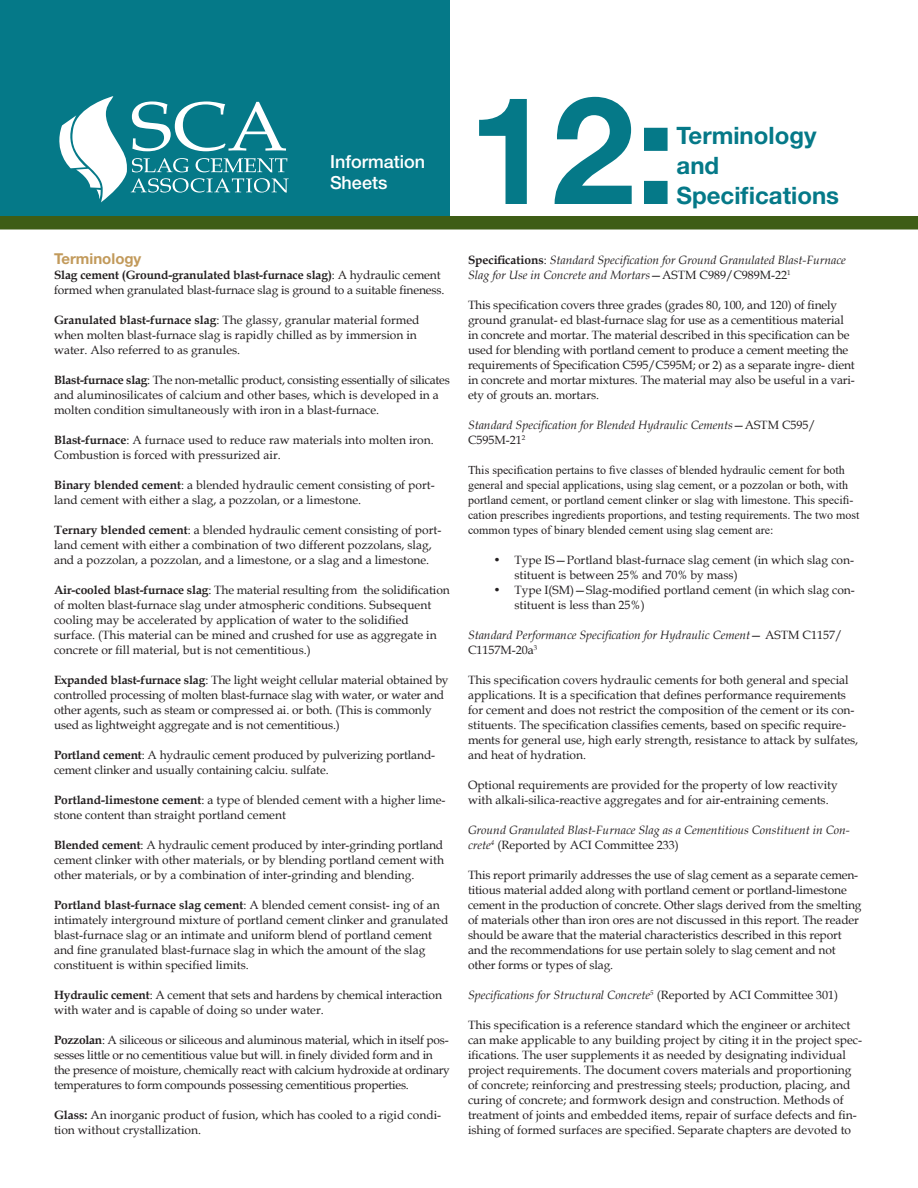
<style>
.page{position:relative;width:918px;height:1188px;background:#fff}
.page>*{position:absolute;margin:0;border:0;box-sizing:border-box;transform-origin:0 0}
.Heading_1_drop_cap{font:700 150px "Helvetica Neue LT Std";color:#057988}
.Heading_1_drop_cap-2{font:700 24px/30px "Helvetica Neue LT Std";color:#057988}
.t1{font:500 18px/21.6px "Helvetica Neue LT Std";color:#fff}
.Heading_2{font:700 15px "Helvetica Neue LT Std";color:#c29a5b}
.Body_Text_bold{font:12px/15px "Book Antiqua";color:#231f20}
.Body_Text{font:12px/15px "Book Antiqua";color:#231f20}
.Body_Text-2{font:12px/15px "Times New Roman";color:#231f20}
.Body_Text-3{font:italic 12px/15px "Book Antiqua";color:#231f20}
.Body_Text_bold-2{font:12px/15px "Book Antiqua";letter-spacing:-.02em;color:#231f20}
.Body_Text_bold-3{font:italic 12px/15px "Book Antiqua";color:#231f20}
.s1{font-weight:700}
.s2{font-weight:700;font-style:normal}
.s3{font-style:normal}
</style>
<div class="page">
<div style="left:0;top:0;width:450px;height:216px;background:#057988"></div>
<svg style="left:59px;top:96px;width:230px;height:106px"></svg>
<div style="left:0;top:216px;width:918px;height:14px;background:#3e5d16"></div>
<p class="t1" style="left:330px;top:150px;width:97px">Information<br>Sheets</p>
<p class="Heading_2" style="left:54px;top:249px;width:89px">Terminology</p>
<p class="Body_Text_bold" style="left:54px;top:267px;width:392px"><span class="s1">Slag cement (Ground-granulated blast-furnace slag)</span>: A hydraulic cement formed when granulated blast-furnace slag is ground to a suitable fineness.</p>
<p class="Body_Text_bold" style="left:54px;top:312px;width:367px"><span class="s1">Granulated blast-furnace slag</span>: The glassy, granular material formed when molten blast-furnace slag is rapidly chilled as by immersion in water. Also referred to as granules.</p>
<p class="Body_Text_bold" style="left:54px;top:372px;width:397px"><span class="s1">Blast-furnace slag</span>: The non-metallic product, consisting essentially of silicates and aluminosilicates of calcium and other bases, which is developed in a molten condition simultaneously with iron in a blast-furnace.</p>
<p class="Body_Text_bold" style="left:54px;top:432px;width:381px"><span class="s1">Blast-furnace</span>: A furnace used to reduce raw materials into molten iron.<br>Combustion is forced with pressurized air.</p>
<p class="Body_Text_bold" style="left:54px;top:477px;width:382px"><span class="s1">Binary blended cement</span>: a blended hydraulic cement consisting of port&shy;land cement with either a slag, a pozzolan, or a limestone.</p>
<p class="Body_Text_bold" style="left:54px;top:522px;width:389px"><span class="s1">Ternary blended cement</span>: a blended hydraulic cement consisting of port&shy;land cement with either a combination of two different pozzolans, slag, and a pozzolan, a pozzolan, and a limestone, or a slag and a limestone.</p>
<p class="Body_Text_bold" style="left:54px;top:582px;width:397px"><span class="s1">Air-cooled blast-furnace slag</span>: The material resulting from the solidification of molten blast-furnace slag under atmospheric conditions. Subsequent cooling may be accelerated by application of water to the solidified surface. (This material can be mined and crushed for use as aggregate in concrete or fill material, but is not cementitious.)</p>
<p class="Body_Text_bold" style="left:54px;top:672px;width:396px"><span class="s1">Expanded blast-furnace slag</span>: The light weight cellular material obtained by controlled processing of molten blast-furnace slag with water, or water and other agents, such as steam or compressed ai. or both. (This is commonly used as lightweight aggregate and is not cementitious.)</p>
<p class="Body_Text_bold" style="left:54px;top:747px;width:383px"><span class="s1">Portland cement</span>: A hydraulic cement produced by pulverizing portland&shy;cement clinker and usually containing calciu. sulfate.</p>
<p class="Body_Text_bold" style="left:54px;top:792px;width:393px"><span class="s1">Portland-limestone cement</span>: a type of blended cement with a higher lime&shy;stone content than straight portland cement</p>
<p class="Body_Text_bold" style="left:54px;top:837px;width:392px;text-align:justify"><span class="s1">Blended cement</span>: A hydraulic cement produced by inter-grinding portland cement clinker with other materials, or by blending portland cement with other materials, or by a combination of inter-grinding and blending.</p>
<p class="Body_Text_bold" style="left:54px;top:897px;width:396px"><span class="s1">Portland blast-furnace slag cement</span>: A blended cement consist- ing of an intimately interground mixture of portland cement clinker and granulated blast-furnace slag or an intimate and uniform blend of portland cement and fine granulated blast-furnace slag in which the amount of the slag constituent is within specified limits.</p>
<p class="Body_Text_bold" style="left:54px;top:987px;width:390px"><span class="s1">Hydraulic cement</span>: A cement that sets and hardens by chemical interaction with water and is capable of doing so under water.</p>
<p class="Body_Text_bold-2" style="left:54px;top:1032px;width:397px"><span class="s1">Pozzolan</span>: A siliceous or siliceous and aluminous material, which in itself pos&shy;sesses little or no cementitious value but will. in finely divided form and in the presence of moisture, chemically react with calcium hydroxide at ordinary temperatures to form compounds possessing cementitious properties.</p>
<p class="Body_Text_bold" style="left:54px;top:1107px;width:389px"><span class="s1">Glass:</span> An inorganic product of fusion, which has cooled to a rigid condi&shy;tion without crystallization.</p>
<p class="Heading_1_drop_cap" style="left:468px;top:58px;width:210px">12:</p>
<p class="Heading_1_drop_cap-2" style="left:677px;top:120px;width:164px">Terminology and<br>Specifications</p>
<p class="Body_Text_bold-3" style="left:468px;top:252px;width:379px"><span class="s2">Specifications</span><span class="s3">:</span> Standard Specification for Ground Granulated Blast-Furnace<br>Slag for Use in Concrete and Mortars<span class="s3">—ASTM C989/C989M-22</span><sup>1</sup></p>
<p class="Body_Text" style="left:468px;top:297px;width:388px">This specification covers three grades (grades 80, 100, and 120) of finely ground granulat- ed blast-furnace slag for use as a cementitious material in concrete and mortar. The material described in this specification can be used for blending with portland cement to produce a cement meeting the requirements of Specification C595/C595M; or 2) as a separate ingre- dient in concrete and mortar mixtures. The material may also be useful in a vari&shy;ety of grouts an. mortars.</p>
<p class="Body_Text-3" style="left:468px;top:417px;width:349px">Standard Specification for Blended Hydraulic Cements<span class="s3">—ASTM C595/<br>C595M-21</span><sup>2</sup></p>
<p class="Body_Text-2" style="left:468px;top:462px;width:393px">This specification pertains to five classes of blended hydraulic cement for both general and special applications, using slag cement, or a pozzolan or both, with portland cement, or portland cement clinker or slag with limestone. This specifi&shy;cation prescribes ingredients proportions, and testing requirements. The two most common types of binary blended cement using slag cement are:</p>
<p class="Body_Text" style="left:514px;top:552px;width:341px;text-indent:-21px">• Type IS—Portland blast-furnace slag cement (in which slag con&shy;stituent is between 25% and 70% by mass)</p>
<p class="Body_Text" style="left:514px;top:582px;width:342px;text-indent:-21px">• Type I(SM)—Slag-modified portland cement (in which slag con&shy;stituent is less than 25%)</p>
<p class="Body_Text-3" style="left:468px;top:627px;width:376px">Standard Performance Specification for Hydraulic Cement<span class="s3">— ASTM C1157/<br>C1157M-20a</span><sup>3</sup></p>
<p class="Body_Text" style="left:468px;top:672px;width:392px">This specification covers hydraulic cements for both general and special applications. It is a specification that defines performance requirements for cement and does not restrict the composition of the cement or its con&shy;stituents. The specification classifies cements, based on specific require&shy;ments for general use, high early strength, resistance to attack by sulfates, and heat of hydration.</p>
<p class="Body_Text" style="left:468px;top:777px;width:371px">Optional requirements are provided for the property of low reactivity with alkali-silica-reactive aggregates and for air-entraining cements.</p>
<p class="Body_Text-3" style="left:468px;top:822px;width:383px">Ground Granulated Blast-Furnace Slag as a Cementitious Constituent in Con&shy;crete<sup>4</sup> <span class="s3">(Reported by ACI Committee 233)</span></p>
<p class="Body_Text" style="left:468px;top:867px;width:395px">This report primarily addresses the use of slag cement as a separate cemen&shy;titious material added along with portland cement or portland-limestone cement in the production of concrete. Other slags derived from the smelting of materials other than iron ores are not discussed in this report. The reader should be aware that the material characteristics described in this report and the recommendations for use pertain solely to slag cement and not other forms or types of slag.</p>
<p class="Body_Text-3" style="left:468px;top:987px;width:372px">Specifications for Structural Concrete<sup>5</sup> <span class="s3">(Reported by ACI Committee 301)</span></p>
<p class="Body_Text" style="left:468px;top:1017px;width:396px">This specification is a reference standard which the engineer or architect can make applicable to any building project by citing it in the project spec&shy;ifications. The user supplements it as needed by designating individual project requirements. The document covers materials and proportioning of concrete; reinforcing and prestressing steels; production, placing, and curing of concrete; and formwork design and construction. Methods of treatment of joints and embedded items, repair of surface defects and fin&shy;ishing of formed surfaces are specified. Separate chapters are devoted to</p>
</div>
